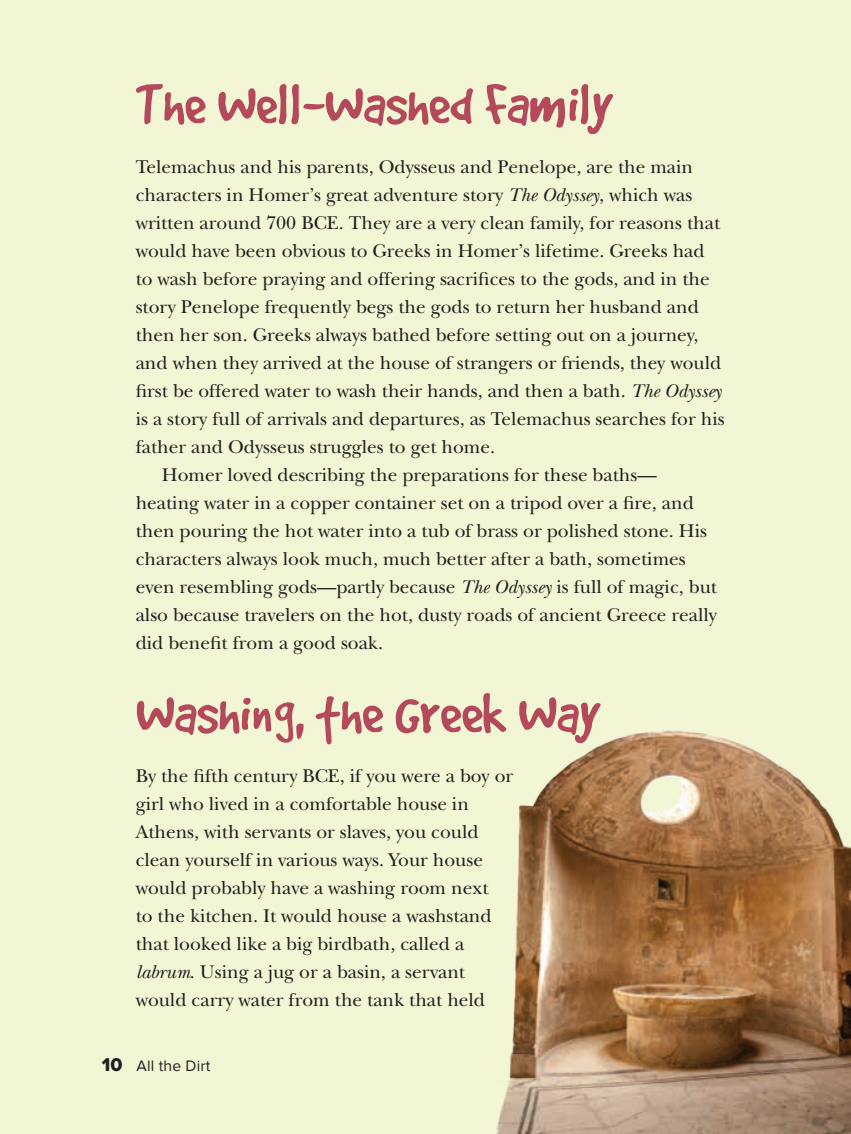
<style>
.page{position:relative;width:851px;height:1134px;background:#fff}
.page>*{position:absolute;margin:0;border:0;box-sizing:border-box;transform-origin:0 0}
.Main_head{font:63px "Good Dog Plain";color:#b3495b}
.Main_text_-_no_inden{font:19.25px/28px "New Baskerville Std";color:#231f20}
.Main_text{font:19.25px/28px "New Baskerville Std";color:#231f20}
.t1{font:15.75px "Proxima Nova";letter-spacing:.01em;color:#231f20}
.s1{font-style:italic}
.s2{font-family:"Proxima Nova Extrabld";font-size:19.25px}
</style>
<div class="page">
<div style="left:0;top:0;width:850px;height:1134px;background:#f2f6d5"></div>
<img style="left:496px;top:730px;width:354px;height:404px">
<p class="Main_head" style="left:136px;top:84px;width:479px">The Well-Washed Family</p>
<p class="Main_text_-_no_inden" style="left:136px;top:153px;width:590px">Telemachus and his parents, Odysseus and Penelope, are the main characters in Homer’s great adventure story <span class="s1">The Odyssey</span>, which was written around 700 BCE. They are a very clean family, for reasons that would have been obvious to Greeks in Homer’s lifetime. Greeks had to wash before praying and offering sacrifices to the gods, and in the story Penelope frequently begs the gods to return her husband and then her son. Greeks always bathed before setting out on a journey, and when they arrived at the house of strangers or friends, they would first be offered water to wash their hands, and then a bath. <span class="s1">The Odyssey </span>is a story full of arrivals and departures, as Telemachus searches for his father and Odysseus struggles to get home.</p>
<p class="Main_text" style="left:136px;top:461px;width:582px;text-indent:26px">Homer loved describing the preparations for these baths— heating water in a copper container set on a tripod over a fire, and then pouring the hot water into a tub of brass or polished stone. His characters always look much, much better after a bath, sometimes even resembling gods—partly because <span class="s1">The Odyssey</span> is full of magic, but also because travelers on the hot, dusty roads of ancient Greece really did benefit from a good soak.</p>
<p class="Main_head" style="left:136px;top:693px;width:466px">Washing, the Greek Way</p>
<p class="Main_text_-_no_inden" style="left:136px;top:762px;width:379px">By the fifth century BCE, if you were a boy or girl who lived in a comfortable house in Athens, with servants or slaves, you could clean yourself in various ways. Your house would probably have a washing room next<br>to the kitchen. It would house a washstand that looked like a big birdbath, called a <span class="s1">labrum</span>. Using a jug or a basin, a servant would carry water from the tank that held</p>
<p class="t1" style="left:102px;top:1057px;width:110px"><span class="s2">10</span> All the Dirt</p>
</div>
